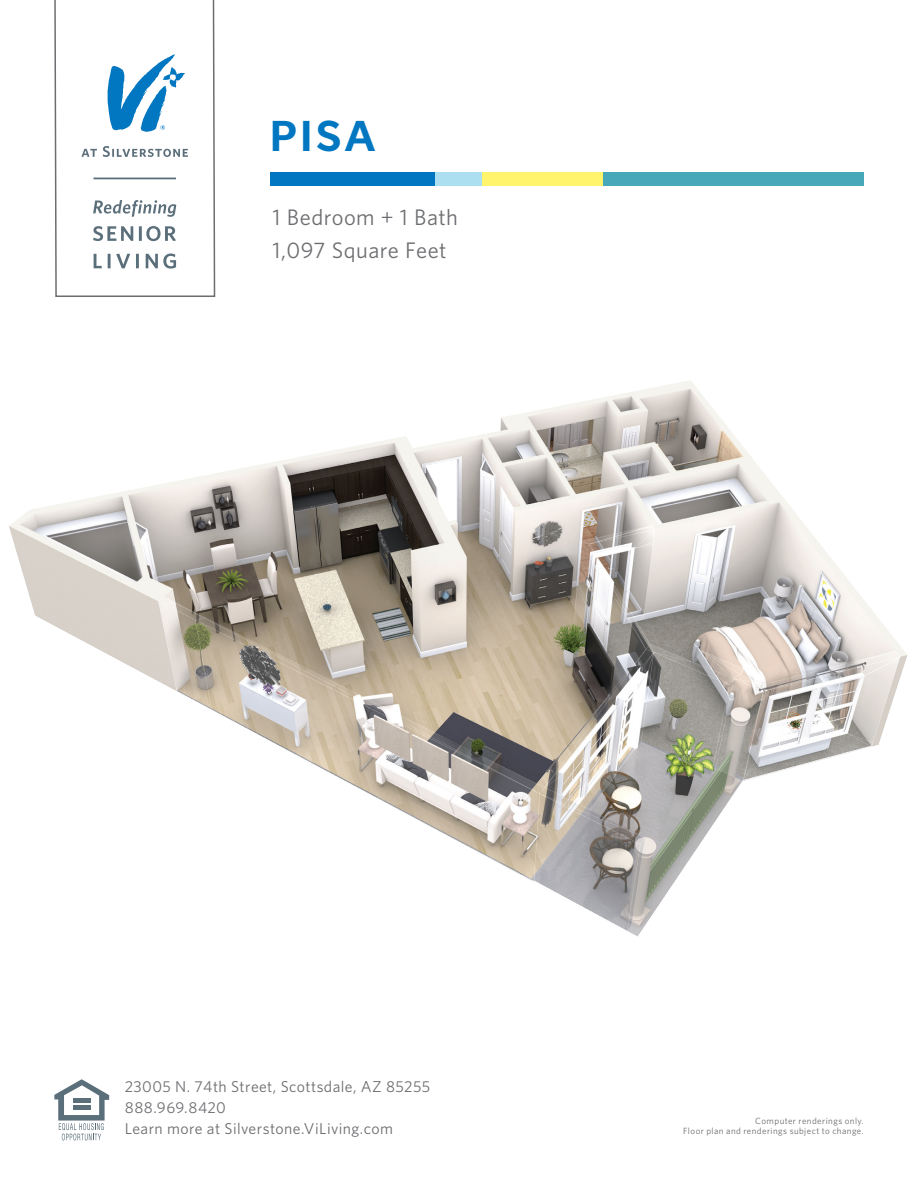
<style>
.page{position:relative;width:918px;height:1188px;background:#fff}
.page>*{position:absolute;margin:0;border:0;box-sizing:border-box;transform-origin:0 0}
.t1{font:700 42px "Neology Deco";color:#0077c0}
.t2{font:22.5px/33px "Whitney HTF";letter-spacing:.02em;color:#6c6d70}
.t3{font:15.75px/21px "Whitney HTF";letter-spacing:.025em;color:#6c6d70}
.t4{font:9px/10.5px "Whitney HTF";letter-spacing:.05em;color:#6c6d70;text-align:right}
</style>
<div class="page">
<div style="left:270px;top:173px;width:167px;height:13px;background:#0077c0"></div>
<div style="left:602px;top:173px;width:262px;height:13px;background:#47a8ba"></div>
<div style="left:436px;top:173px;width:166px;height:13px;background:#fff46b"></div>
<div style="left:436px;top:173px;width:46px;height:13px;background:#acdfef"></div>
<svg style="left:54px;top:1079px;width:55px;height:61px"></svg>
<img style="left:9px;top:381px;width:899px;height:556px">
<svg style="left:54px;top:0;width:162px;height:297px"></svg>
<h1 class="t1" style="left:270px;top:111px;width:107px">Pisa</h1>
<h2 class="t2" style="left:273px;top:200px;width:187px">1 Bedroom + 1 Bath<br>1,097 Square Feet</h2>
<p class="t3" style="left:125px;top:1076px;width:307px">23005 N. 74th Street, Scottsdale, AZ 85255<br>888.969.8420<br>Learn more at Silverstone.ViLiving.com</p>
<p class="t4" style="left:683px;top:1115px;width:182px">Computer renderings only.<br>Floor plan and renderings subject to change.</p>
</div>
